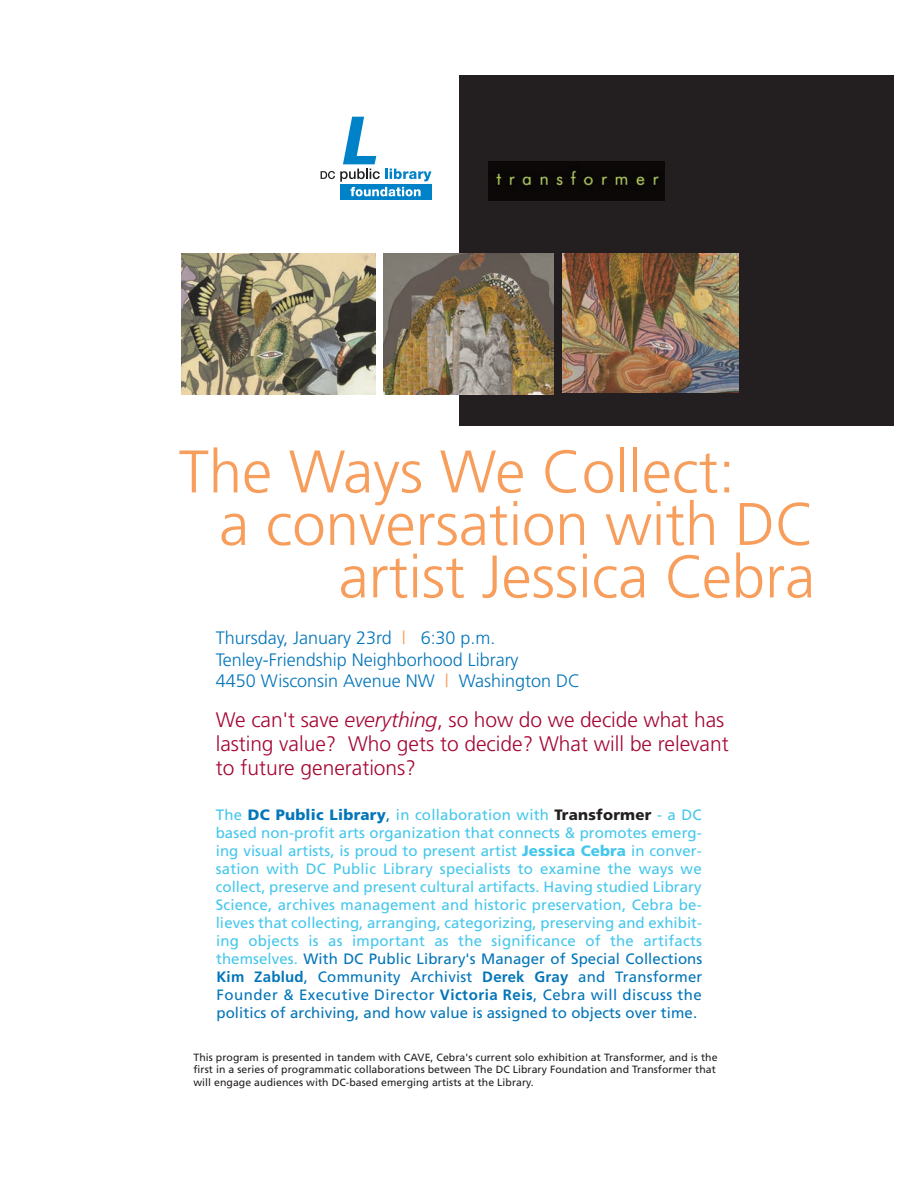
<style>
.page{position:relative;width:918px;height:1188px;background:#fff}
.page>*{position:absolute;margin:0;border:0;box-sizing:border-box;transform-origin:0 0}
.t1{font:300 60px "Frutiger";color:#f89e5d}
.t2{font:300 21px/24px "Frutiger";color:#a60733}
.t3{font:300 18px/21.3px "Frutiger";color:#0375b9}
.t4{font:15px/18px "Frutiger";letter-spacing:.005em;color:#45c7ec;text-align:justify}
.t5{font:10.5px/12.6px "Frutiger";letter-spacing:.005em;color:#231f20}
.s1{color:#f89e5d}
.s2{font-style:italic}
.s3{font-weight:900;color:#0375b9}
.s4{color:#0375b9}
.s5{font-weight:900;color:#231f20}
.s6{font-weight:900}
.s7{font-weight:700;color:#0375b9}
</style>
<div class="page">
<div style="left:459px;top:75px;width:434px;height:351px;background:#231f20"></div>
<img style="left:488px;top:162px;width:177px;height:39px">
<svg style="left:340px;top:196px;width:91px;height:4px"></svg>
<svg style="left:321px;top:117px;width:110px;height:79px"></svg>
<img style="left:181px;top:253px;width:195px;height:141px">
<img style="left:562px;top:253px;width:177px;height:140px">
<img style="left:383px;top:253px;width:171px;height:141px">
<h1 class="t1" style="left:179px;top:447px;width:558px">The Ways We Collect:</h1>
<h1 class="t1" style="left:219px;top:500px;width:598px">a conversation with DC</h1>
<h1 class="t1" style="left:339px;top:552px;width:478px">artist Jessica Cebra</h1>
<p class="t3" style="left:216px;top:629px;width:366px">Thursday, January 23rd <span class="s1">|</span> 6:30 p.m.<br>Tenley-Friendship Neighborhood Library<br>4450 Wisconsin Avenue NW <span class="s1">|</span> Washington DC</p>
<h2 class="t2" style="left:216px;top:709px;width:514px">We can't save <span class="s2">everything</span>, so how do we decide what has lasting value? Who gets to decide? What will be relevant to future generations?</h2>
<p class="t4" style="left:216px;top:807px;width:488px">The <span class="s3">DC Public Library</span><span class="s4">,</span> in collaboration with <span class="s5">Transformer</span> - a DC based non-profit arts organization that connects &amp; promotes emerg&shy;ing visual artists, is proud to present artist <span class="s6">Jessica Cebra</span> in conver&shy;sation with DC Public Library specialists to examine the ways we collect, preserve and present cultural artifacts. Having studied Library Science, archives management and historic preservation, Cebra be&shy;lieves that collecting, arranging, categorizing, preserving and exhibit&shy;ing objects is as important as the significance of the artifacts themselves. <span class="s4">With DC Public Library's Manager of Special Collections </span><span class="s7">Kim Zablud</span><span class="s4">, Community Archivist</span> <span class="s7">Derek Gray</span> <span class="s4">and Transformer Founder &amp; Executive Director</span> <span class="s7">Victoria Reis</span><span class="s4">, Cebra will discuss the politics of archiving, and how value is assigned to objects over time.</span></p>
<p class="t5" style="left:193px;top:1052px;width:526px">This program is presented in tandem with CAVE, Cebra's current solo exhibition at Transformer, and is the first in a series of programmatic collaborations between The DC Library Foundation and Transformer that will engage audiences with DC-based emerging artists at the Library.</p>
</div>
